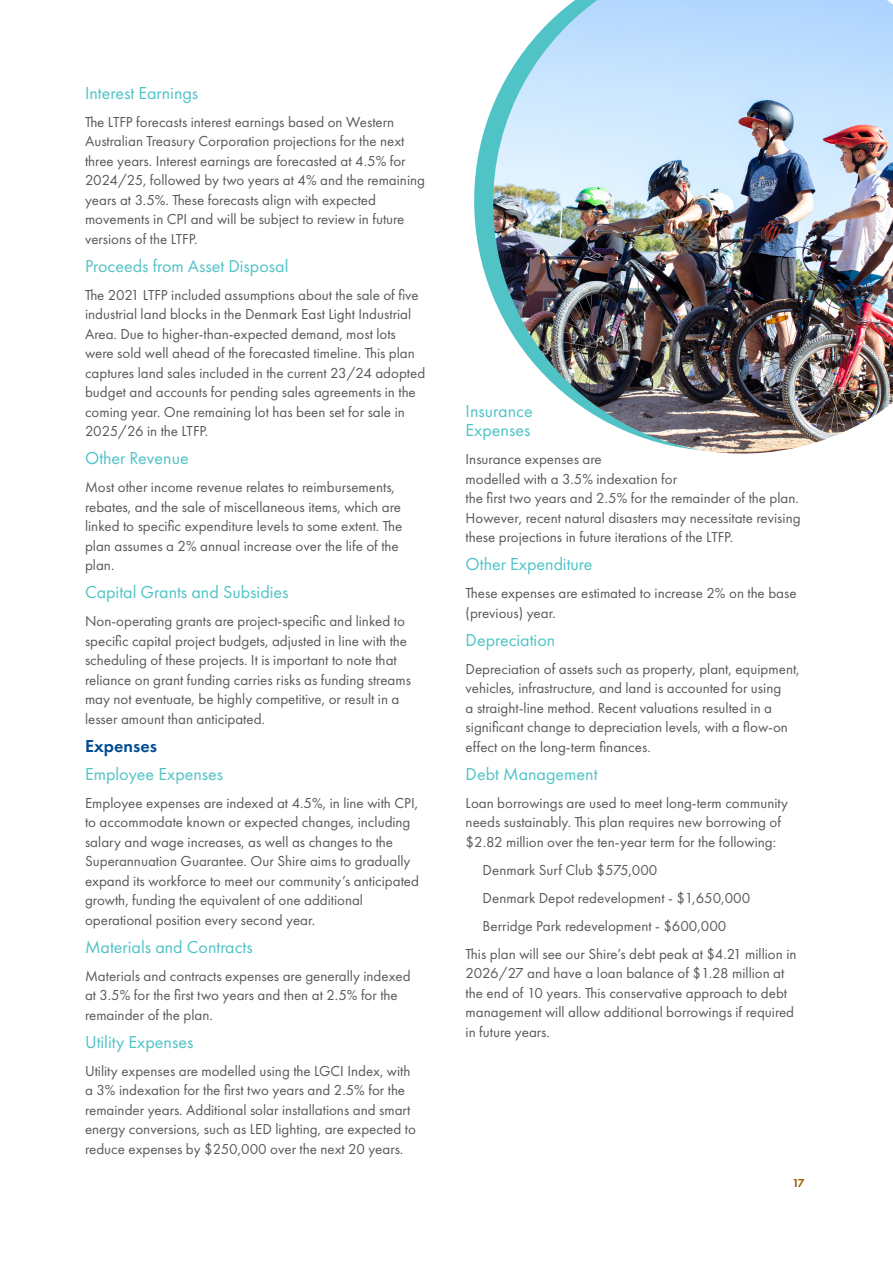
<style>
.page{position:relative;width:893px;height:1263px;background:#fff}
.page>*{position:absolute;margin:0;border:0;box-sizing:border-box;transform-origin:0 0}
.t1{font:18px/19.5px "Futura PT";color:#50c3c7}
.t2{font:600 18px "Futura PT";color:#004c92}
.t3{font:15px/19.5px "Futura PT";color:#58595b}
.t4{font:600 12px "Futura PT";color:#916000}
</style>
<div class="page">
<svg style="left:474px;top:125px;width:12px;height:152px;fill:#50c3c7"></svg>
<img style="left:486px;top:0;width:407px;height:454px">
<p class="t1" style="left:85px;top:83px;width:115px">Interest Earnings</p>
<p class="t3" style="left:85px;top:112px;width:342px">The LTFP forecasts interest earnings based on Western Australian Treasury Corporation projections for the next three years. Interest earnings are forecasted at 4.5% for 2024/25, followed by two years at 4% and the remaining years at 3.5%. These forecasts align with expected movements in CPI and will be subject to review in future versions of the LTFP.</p>
<p class="t1" style="left:85px;top:256px;width:205px">Proceeds from Asset Disposal</p>
<p class="t3" style="left:85px;top:285px;width:342px">The 2021 LTFP included assumptions about the sale of five industrial land blocks in the Denmark East Light Industrial Area. Due to higher-than-expected demand, most lots were sold well ahead of the forecasted timeline. This plan captures land sales included in the current 23/24 adopted budget and accounts for pending sales agreements in the coming year. One remaining lot has been set for sale in 2025/26 in the LTFP.</p>
<p class="t1" style="left:85px;top:448px;width:105px">Other Revenue</p>
<p class="t3" style="left:85px;top:477px;width:319px">Most other income revenue relates to reimbursements, rebates, and the sale of miscellaneous items, which are linked to specific expenditure levels to some extent. The plan assumes a 2% annual increase over the life of the plan.</p>
<p class="t1" style="left:85px;top:582px;width:205px">Capital Grants and Subsidies</p>
<p class="t3" style="left:85px;top:611px;width:327px">Non-operating grants are project-specific and linked to specific capital project budgets, adjusted in line with the scheduling of these projects. It is important to note that reliance on grant funding carries risks as funding streams may not eventuate, be highly competitive, or result in a lesser amount than anticipated.</p>
<p class="t2" style="left:85px;top:735px;width:74px">Expenses</p>
<p class="t1" style="left:85px;top:764px;width:140px">Employee Expenses</p>
<p class="t3" style="left:85px;top:793px;width:335px">Employee expenses are indexed at 4.5%, in line with CPI, to accommodate known or expected changes, including salary and wage increases, as well as changes to the Superannuation Guarantee. Our Shire aims to gradually expand its workforce to meet our community’s anticipated growth, funding the equivalent of one additional operational position every second year.</p>
<p class="t1" style="left:85px;top:937px;width:169px">Materials and Contracts</p>
<p class="t3" style="left:85px;top:966px;width:327px">Materials and contracts expenses are generally indexed at 3.5% for the first two years and then at 2.5% for the remainder of the plan.</p>
<p class="t1" style="left:85px;top:1032px;width:110px">Utility Expenses</p>
<p class="t3" style="left:85px;top:1061px;width:332px">Utility expenses are modelled using the LGCI Index, with a 3% indexation for the first two years and 2.5% for the remainder years. Additional solar installations and smart energy conversions, such as LED lighting, are expected to reduce expenses by $250,000 over the next 20 years.</p>
<p class="t1" style="left:466px;top:401px;width:69px">Insurance<br>Expenses</p>
<p class="t3" style="left:466px;top:449px;width:336px">Insurance expenses are<br>modelled with a 3.5% indexation for<br>the first two years and 2.5% for the remainder of the plan.<br>However, recent natural disasters may necessitate revising these projections in future iterations of the LTFP.</p>
<p class="t1" style="left:466px;top:554px;width:128px">Other Expenditure</p>
<p class="t3" style="left:466px;top:583px;width:332px">These expenses are estimated to increase 2% on the base (previous) year.</p>
<p class="t1" style="left:466px;top:630px;width:91px">Depreciation</p>
<p class="t3" style="left:466px;top:659px;width:336px">Depreciation of assets such as property, plant, equipment, vehicles, infrastructure, and land is accounted for using<br>a straight-line method. Recent valuations resulted in a significant change to depreciation levels, with a flow-on effect on the long-term finances.</p>
<p class="t1" style="left:466px;top:764px;width:133px">Debt Management</p>
<p class="t3" style="left:466px;top:793px;width:324px">Loan borrowings are used to meet long-term community needs sustainably. This plan requires new borrowing of $2.82 million over the ten-year term for the following:</p>
<p class="t3" style="left:483px;top:860px;width:176px">Denmark Surf Club $575,000</p>
<p class="t3" style="left:483px;top:888px;width:269px">Denmark Depot redevelopment - $1,650,000</p>
<p class="t3" style="left:483px;top:916px;width:245px">Berridge Park redevelopment - $600,000</p>
<p class="t3" style="left:466px;top:944px;width:332px">This plan will see our Shire’s debt peak at $4.21 million in</p>
<p class="t3" style="left:466px;top:964px;width:330px">2026/27 and have a loan balance of $1.28 million at the end of 10 years. This conservative approach to debt management will allow additional borrowings if required in future years.</p>
<p class="t4" style="left:792px;top:1175px;width:14px">17</p>
</div>
